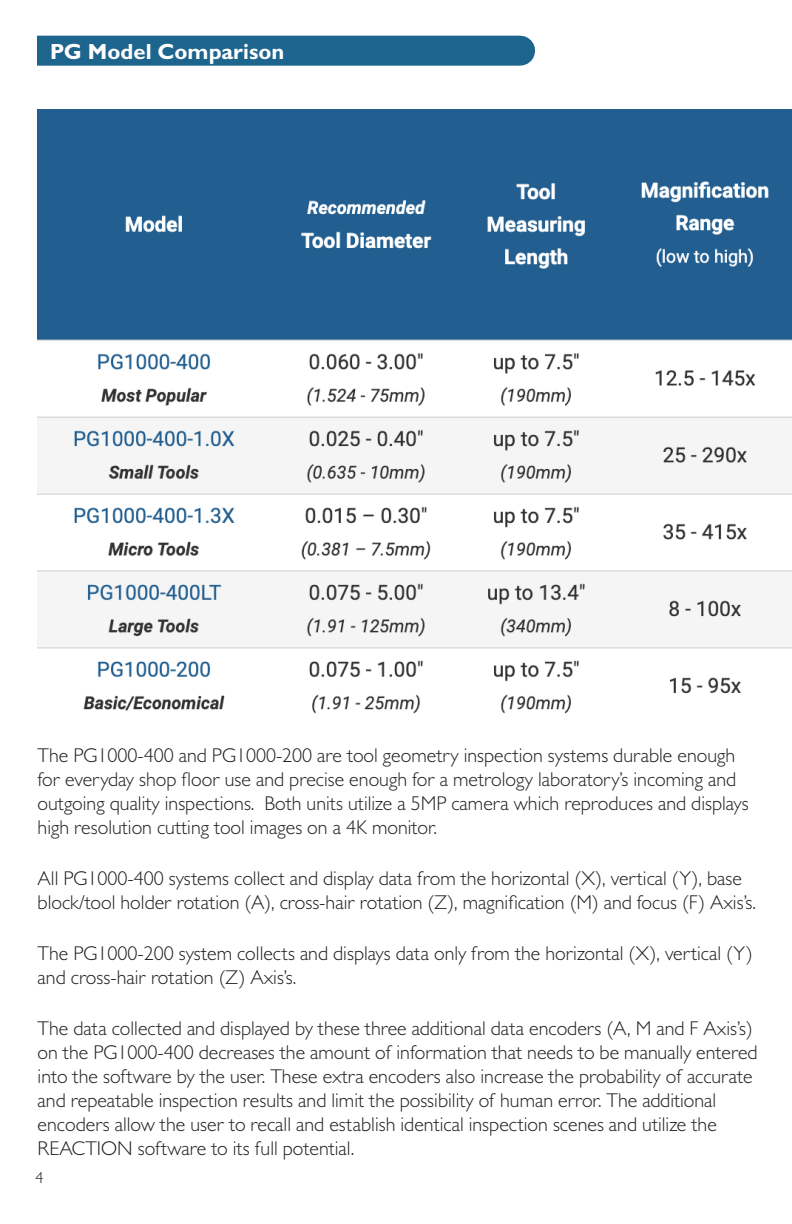
<style>
.page{position:relative;width:792px;height:1224px;background:#fff}
.page>*{position:absolute;margin:0;border:0;box-sizing:border-box;transform-origin:0 0}
.t1{font:700 22px "Gill Sans";color:#fff}
.t2{font:300 20px/24px "Gill Sans";color:#231f20}
.t3{font:300 16px "Gill Sans";color:#231f20}
</style>
<div class="page">
<div style="left:0;top:36px;width:520px;height:30px;background:#1e658e"></div>
<div style="left:0;top:30px;width:36px;height:39px;background:#fff"></div>
<img style="left:38px;top:109px;width:754px;height:605px">
<p class="t1" style="left:50px;top:38px;width:236px">PG Model Comparison</p>
<p class="t2" style="left:38px;top:743px;width:713px">The PG1000-400 and PG1000-200 are tool geometry inspection systems durable enough for everyday shop floor use and precise enough for a metrology laboratory’s incoming and outgoing quality inspections. Both units utilize a 5MP camera which reproduces and displays high resolution cutting tool images on a 4K monitor.</p>
<p class="t2" style="left:38px;top:866px;width:720px">All PG1000-400 systems collect and display data from the horizontal (X), vertical (Y), base block/tool holder rotation (A), cross-hair rotation (Z), magnification (M) and focus (F) Axis’s.</p>
<p class="t2" style="left:38px;top:941px;width:717px">The PG1000-200 system collects and displays data only from the horizontal (X), vertical (Y) and cross-hair rotation (Z) Axis’s.</p>
<p class="t2" style="left:38px;top:1016px;width:722px">The data collected and displayed by these three additional data encoders (A, M and F Axis’s) on the PG1000-400 decreases the amount of information that needs to be manually entered into the software by the user. These extra encoders also increase the probability of accurate and repeatable inspection results and limit the possibility of human error. The additional encoders allow the user to recall and establish identical inspection scenes and utilize the REACTION software to its full potential.</p>
<p class="t3" style="left:35px;top:1168px;width:9px">4</p>
</div>
